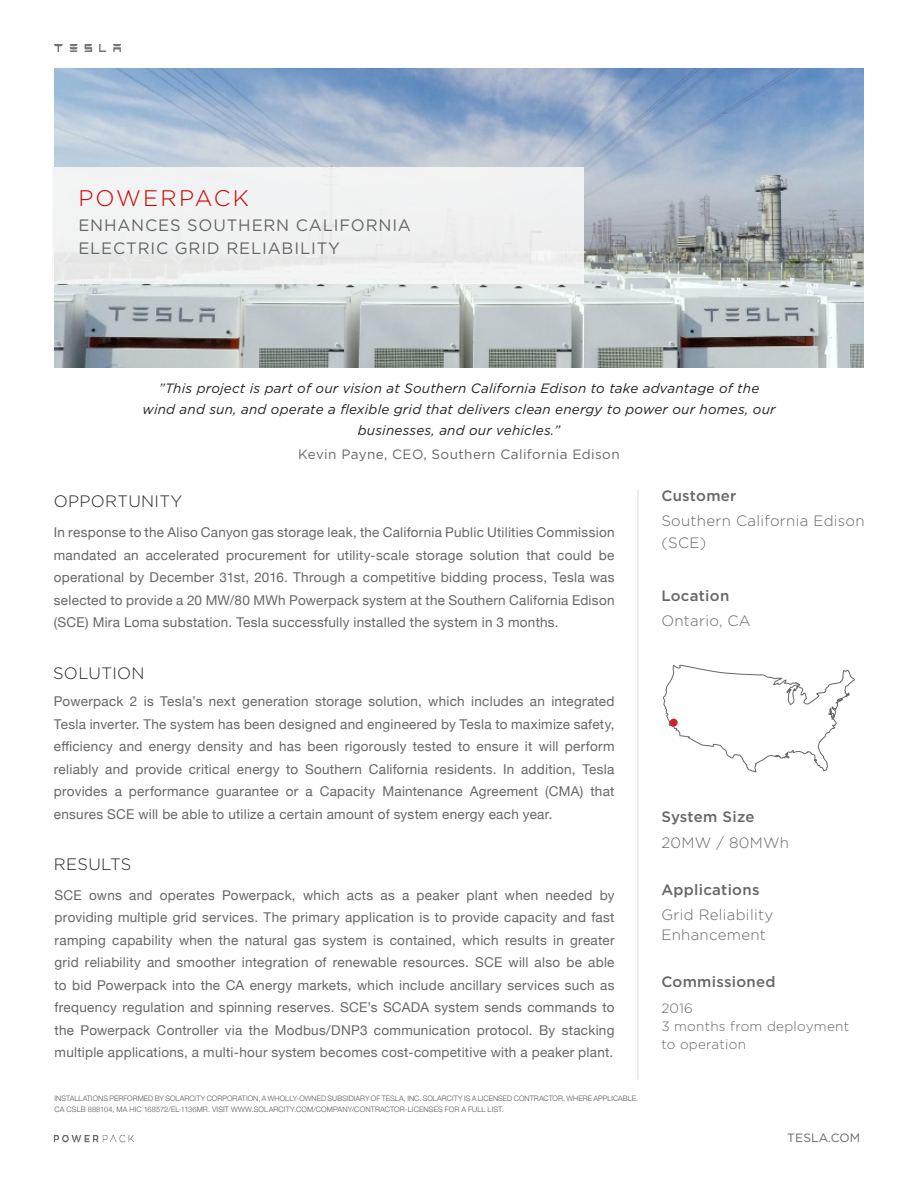
<style>
.page{position:relative;width:918px;height:1188px;background:#fff}
.page>*{position:absolute;margin:0;border:0;box-sizing:border-box;transform-origin:0 0}
.t1{font:300 22.5px "Gotham";letter-spacing:.1em;color:#c00}
.t2{font:16.5px/22.5px "Gotham";letter-spacing:.05em;color:#666}
.t3{font:300 16.5px "Gotham";letter-spacing:.02em;color:#222}
.t4{font:300 15px/22.5px "Gotham";letter-spacing:.02em;color:#666}
.t5{font:500 15px "Gotham";letter-spacing:.02em;color:#666}
.t6{font:13.5px/22.5px "Helvetica Neue";letter-spacing:.02em;color:#666;text-align:justify}
.t7{font:italic 13.5px/21px "Gotham";letter-spacing:.015em;color:#1f2020;text-align:center}
.t8{font:13.5px "Gotham";letter-spacing:.03em;color:#666}
.t9{font:300 13.5px/18px "Gotham";letter-spacing:.02em;color:#666}
.t10{font:12px "Gotham";letter-spacing:.01em;color:#666}
.Disclaimer{font:300 7.5px/10.5px "Helvetica Neue";letter-spacing:.01em;color:#57585a}
</style>
<div class="page">
<img style="left:54px;top:45px;width:67px;height:7px">
<img style="left:54px;top:1135px;width:80px;height:7px">
<img style="left:54px;top:69px;width:810px;height:299px">
<hr style="left:638px;top:490px;width:1px;height:589px;background:#808080">
<div style="left:53px;top:167px;width:531px;height:116px;background:#f7f7f7"></div>
<svg style="left:663px;top:664px;width:192px;height:109px"></svg>
<div style="left:670px;top:719px;width:8px;height:8px;background:#d1232a;border-radius:50%"></div>
<p class="t1" style="left:78px;top:184px;width:172px">POWERPACK</p>
<p class="t2" style="left:78px;top:214px;width:334px">ENHANCES SOUTHERN CALIFORNIA<br>ELECTRIC GRID RELIABILITY</p>
<p class="t7" style="left:142px;top:377px;width:635px">”This project is part of our vision at Southern California Edison to take advantage of the wind and sun, and operate a flexible grid that delivers clean energy to power our homes, our businesses, and our vehicles.”</p>
<p class="t8" style="left:298px;top:445px;width:323px">Kevin Payne, CEO, Southern California Edison</p>
<p class="t3" style="left:54px;top:491px;width:130px">OPPORTUNITY</p>
<p class="t6" style="left:54px;top:522px;width:562px">In response to the Aliso Canyon gas storage leak, the California Public Utilities Commission mandated an accelerated procurement for utility-scale storage solution that could be operational by December 31st, 2016. Through a competitive bidding process, Tesla was selected to provide a 20 MW/80 MWh Powerpack system at the Southern California Edison (SCE) Mira Loma substation. Tesla successfully installed the system in 3 months.</p>
<p class="t3" style="left:53px;top:663px;width:93px">SOLUTION</p>
<p class="t6" style="left:54px;top:691px;width:562px">Powerpack 2 is Tesla’s next generation storage solution, which includes an integrated Tesla inverter. The system has been designed and engineered by Tesla to maximize safety, efficiency and energy density and has been rigorously tested to ensure it will perform reliably and provide critical energy to Southern California residents. In addition, Tesla provides a performance guarantee or a Capacity Maintenance Agreement (CMA) that ensures SCE will be able to utilize a certain amount of system energy each year.</p>
<p class="t3" style="left:54px;top:853px;width:79px">RESULTS</p>
<p class="t6" style="left:55px;top:885px;width:561px">SCE owns and operates Powerpack, which acts as a peaker plant when needed by providing multiple grid services. The primary application is to provide capacity and fast ramping capability when the natural gas system is contained, which results in greater grid reliability and smoother integration of renewable resources. SCE will also be able to bid Powerpack into the CA energy markets, which include ancillary services such as frequency regulation and spinning reserves. SCE’s SCADA system sends commands to the Powerpack Controller via the Modbus/DNP3 communication protocol. By stacking multiple applications, a multi-hour system becomes cost-competitive with a peaker plant.</p>
<p class="Disclaimer" style="left:55px;top:1093px;width:585px">INSTALLATIONS PERFORMED BY SOLARCITY CORPORATION, A WHOLLY-OWNED SUBSIDIARY OF TESLA, INC. SOLARCITY IS A LICENSED CONTRACTOR, WHERE APPLICABLE.<br>CA CSLB 888104, MA HIC 168572/EL-1136MR. VISIT WWW.SOLARCITY.COM/COMPANY/CONTRACTOR-LICENSES FOR A FULL LIST.</p>
<p class="t5" style="left:661px;top:486px;width:77px">Customer</p>
<p class="t4" style="left:661px;top:509px;width:205px">Southern California Edison (SCE)</p>
<p class="t5" style="left:661px;top:586px;width:69px">Location</p>
<p class="t4" style="left:661px;top:609px;width:91px">Ontario, CA</p>
<p class="t5" style="left:661px;top:807px;width:95px">System Size</p>
<p class="t4" style="left:661px;top:831px;width:129px">20MW / 80MWh</p>
<p class="t5" style="left:661px;top:880px;width:100px">Applications</p>
<p class="t4" style="left:661px;top:903px;width:113px">Grid Reliability</p>
<p class="t4" style="left:661px;top:923px;width:106px">Enhancement</p>
<p class="t5" style="left:661px;top:972px;width:116px">Commissioned</p>
<p class="t9" style="left:661px;top:999px;width:33px">2016</p>
<p class="t9" style="left:661px;top:1017px;width:189px">3 months from deployment to operation</p>
<p class="t10" style="left:787px;top:1130px;width:75px">TESLA.COM</p>
</div>
